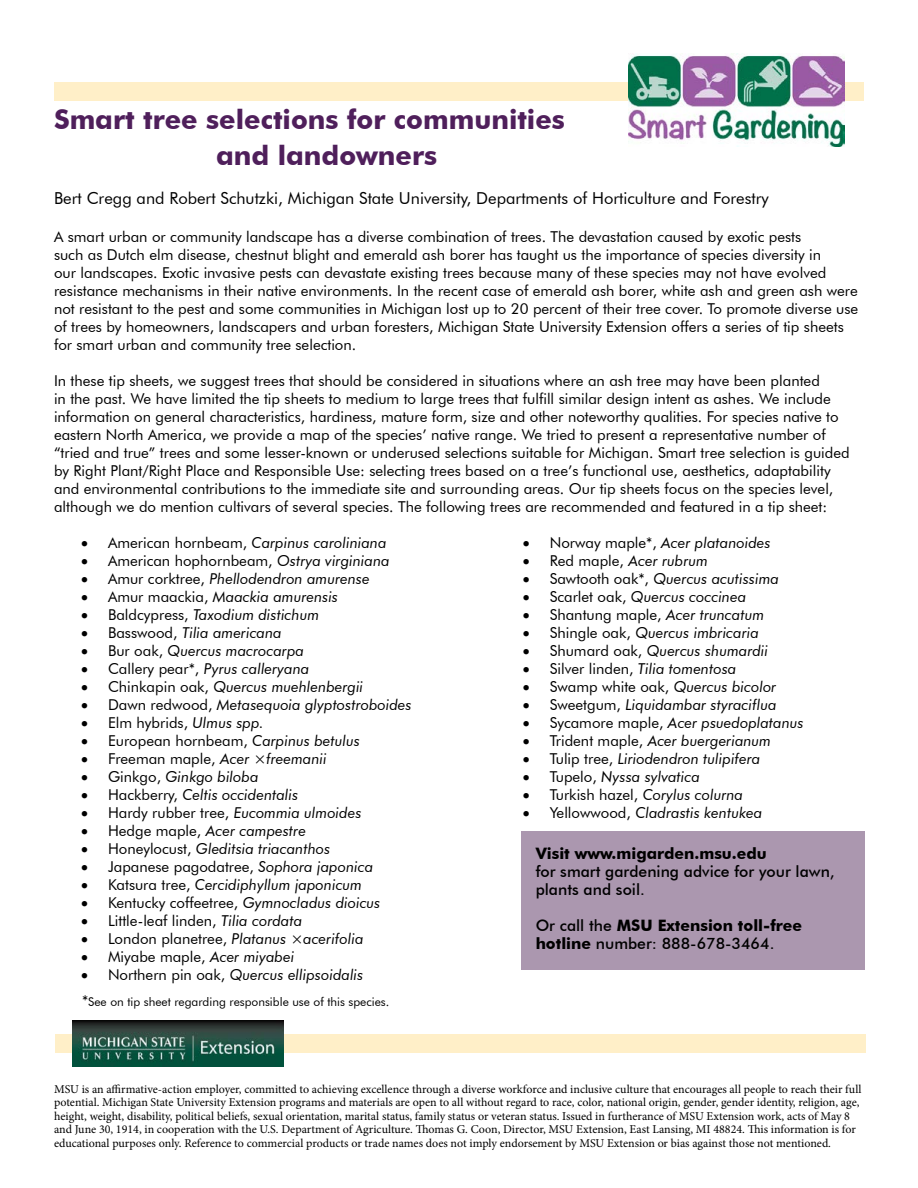
<style>
.page{position:relative;width:918px;height:1188px;background:#fff}
.page>*{position:absolute;margin:0;border:0;box-sizing:border-box;transform-origin:0 0}
.Header_2{font:700 27px "Futura BT";color:#4f1f5b}
.t1{font:16.5px "Futura BT";color:#000}
.No_Spacing{font:500 15.75px/18px "Futura BT";color:#000}
.No_Spacing-2{font:700 15.75px "Futura BT";color:#000}
.t2{font:15px/18px "Futura BT";color:#000}
.t3{font:italic 15px "Futura BT";color:#000}
.t4{font:12px/13.5px "Minion Pro";color:#000}
.t5{font:12px "Futura BT";color:#000}
.s1{font-style:normal}
.s2{font-style:italic}
.s3{font-weight:700}
.s4{font-weight:500}
.s5{font-size:15px}
</style>
<div class="page">
<div style="left:54px;top:82px;width:810px;height:18px;background:#ffefc8"></div>
<div style="left:55px;top:1035px;width:810px;height:18px;background:#ffefc8"></div>
<img style="left:72px;top:1020px;width:211px;height:47px">
<img style="left:628px;top:54px;width:216px;height:93px">
<div style="left:522px;top:831px;width:343px;height:139px;background:#ab97af"></div>
<p class="Header_2" style="left:54px;top:103px;width:512px">Smart tree selections for communities</p>
<p class="Header_2" style="left:216px;top:139px;width:223px">and landowners</p>
<p class="t1" style="left:54px;top:188px;width:716px">Bert Cregg and Robert Schutzki, Michigan State University, Departments of Horticulture and Forestry</p>
<p class="t2" style="left:54px;top:227px;width:806px">A smart urban or community landscape has a diverse combination of trees. The devastation caused by exotic pests<br>such as Dutch elm disease, chestnut blight and emerald ash borer has taught us the importance of species diversity in<br>our landscapes. Exotic invasive pests can devastate existing trees because many of these species may not have evolved resistance mechanisms in their native environments. In the recent case of emerald ash borer, white ash and green ash were not resistant to the pest and some communities in Michigan lost up to 20 percent of their tree cover. To promote diverse use of trees by homeowners, landscapers and urban foresters, Michigan State University Extension offers a series of tip sheets for smart urban and community tree selection.</p>
<p class="t2" style="left:54px;top:371px;width:797px">In these tip sheets, we suggest trees that should be considered in situations where an ash tree may have been planted<br>in the past. We have limited the tip sheets to medium to large trees that fulfill similar design intent as ashes. We include information on general characteristics, hardiness, mature form, size and other noteworthy qualities. For species native to eastern North America, we provide a map of the species’ native range. We tried to present a representative number of “tried and true” trees and some lesser-known or underused selections suitable for Michigan. Smart tree selection is guided by Right Plant/Right Place and Responsible Use: selecting trees based on a tree’s functional use, aesthetics, adaptability and environmental contributions to the immediate site and surrounding areas. Our tip sheets focus on the species level, although we do mention cultivars of several species. The following trees are recommended and featured in a tip sheet:</p>
<p class="t3" style="left:81px;top:533px;width:307px">• <span class="s1">American hornbeam,</span> Carpinus caroliniana</p>
<p class="t2" style="left:81px;top:551px;width:310px">• American hophornbeam, <span class="s2">Ostrya virginiana</span></p>
<p class="t3" style="left:81px;top:569px;width:290px">• <span class="s1">Amur corktree,</span> Phellodendron amurense</p>
<p class="t3" style="left:81px;top:587px;width:259px">• <span class="s1">Amur maackia,</span> Maackia amurensis</p>
<p class="t3" style="left:81px;top:605px;width:240px">• <span class="s1">Baldcypress,</span> Taxodium distichum</p>
<p class="t3" style="left:81px;top:623px;width:202px">• <span class="s1">Basswood,</span> Tilia americana</p>
<p class="t3" style="left:81px;top:641px;width:225px">• <span class="s1">Bur oak,</span> Quercus macrocarpa</p>
<p class="t3" style="left:81px;top:659px;width:230px">• <span class="s1">Callery pear*,</span> Pyrus calleryana</p>
<p class="t3" style="left:81px;top:677px;width:284px">• <span class="s1">Chinkapin oak,</span> Quercus muehlenbergii</p>
<p class="t3" style="left:81px;top:695px;width:332px">• <span class="s1">Dawn redwood,</span> Metasequoia glyptostroboides</p>
<p class="t2" style="left:81px;top:713px;width:184px">• Elm hybrids, <span class="s2">Ulmus spp.</span></p>
<p class="t2" style="left:81px;top:731px;width:280px">• European hornbeam, <span class="s2">Carpinus betulus</span></p>
<p class="t3" style="left:81px;top:749px;width:247px">• <span class="s1">Freeman maple,</span> Acer ×freemanii</p>
<p class="t3" style="left:81px;top:767px;width:179px">• <span class="s1">Ginkgo,</span> Ginkgo biloba</p>
<p class="t3" style="left:81px;top:785px;width:219px">• <span class="s1">Hackberry,</span> Celtis occidentalis</p>
<p class="t2" style="left:81px;top:803px;width:282px">• Hardy rubber tree, <span class="s2">Eucommia ulmoides</span></p>
<p class="t3" style="left:81px;top:821px;width:226px">• <span class="s1">Hedge maple,</span> Acer campestre</p>
<p class="t3" style="left:81px;top:839px;width:251px">• <span class="s1">Honeylocust,</span> Gleditsia triacanthos</p>
<p class="t2" style="left:81px;top:857px;width:294px">• Japanese pagodatree, <span class="s2">Sophora japonica</span></p>
<p class="t3" style="left:81px;top:875px;width:283px">• <span class="s1">Katsura tree,</span> Cercidiphyllum japonicum</p>
<p class="t2" style="left:81px;top:893px;width:301px">• Kentucky coffeetree, <span class="s2">Gymnocladus dioicus</span></p>
<p class="t2" style="left:81px;top:911px;width:223px">• Little-leaf linden, <span class="s2">Tilia cordata</span></p>
<p class="t3" style="left:81px;top:929px;width:284px">• <span class="s1">London planetree,</span> Platanus ×acerifolia</p>
<p class="t2" style="left:81px;top:947px;width:215px">• Miyabe maple, <span class="s2">Acer miyabei</span></p>
<p class="t3" style="left:81px;top:965px;width:284px">• <span class="s1">Northern pin oak,</span> Quercus ellipsoidalis</p>
<p class="t3" style="left:523px;top:534px;width:249px">• <span class="s1">Norway maple*,</span> Acer platanoides</p>
<p class="t3" style="left:523px;top:552px;width:187px">• <span class="s1">Red maple,</span> Acer rubrum</p>
<p class="t3" style="left:523px;top:570px;width:258px">• <span class="s1">Sawtooth oak*,</span> Quercus acutissima</p>
<p class="t3" style="left:523px;top:588px;width:225px">• <span class="s1">Scarlet oak,</span> Quercus coccinea</p>
<p class="t2" style="left:523px;top:606px;width:243px">• Shantung maple, <span class="s2">Acer truncatum</span></p>
<p class="t3" style="left:523px;top:624px;width:238px">• <span class="s1">Shingle oak,</span> Quercus imbricaria</p>
<p class="t3" style="left:523px;top:642px;width:247px">• <span class="s1">Shumard oak,</span> Quercus shumardii</p>
<p class="t3" style="left:523px;top:660px;width:215px">• <span class="s1">Silver linden,</span> Tilia tomentosa</p>
<p class="t2" style="left:523px;top:678px;width:255px">• Swamp white oak, <span class="s2">Quercus bicolor</span></p>
<p class="t3" style="left:523px;top:696px;width:255px">• <span class="s1">Sweetgum,</span> Liquidambar styraciflua</p>
<p class="t3" style="left:523px;top:714px;width:283px">• <span class="s1">Sycamore maple,</span> Acer psuedoplatanus</p>
<p class="t3" style="left:523px;top:732px;width:250px">• <span class="s1">Trident maple,</span> Acer buergerianum</p>
<p class="t3" style="left:523px;top:750px;width:239px">• <span class="s1">Tulip tree,</span> Liriodendron tulipifera</p>
<p class="t3" style="left:523px;top:768px;width:179px">• <span class="s1">Tupelo,</span> Nyssa sylvatica</p>
<p class="t3" style="left:523px;top:786px;width:222px">• <span class="s1">Turkish hazel,</span> Corylus colurna</p>
<p class="t3" style="left:523px;top:804px;width:241px">• <span class="s1">Yellowwood,</span> Cladrastis kentukea</p>
<p class="No_Spacing" style="left:536px;top:844px;width:301px"><span class="s3">Visit www.migarden.msu.edu<br></span>for smart gardening advice for your lawn, plants and soil.</p>
<p class="No_Spacing-2" style="left:536px;top:916px;width:268px"><span class="s4">Or call the</span> MSU Extension toll-free</p>
<p class="No_Spacing" style="left:536px;top:934px;width:240px"><span class="s3">hotline</span> number: 888-678-3464.</p>
<p class="t5" style="left:82px;top:995px;width:309px"><span class="s5">*</span>See on tip sheet regarding responsible use of this species.</p>
<p class="t4" style="left:54px;top:1082px;width:809px">MSU is an affirmative-action employer, committed to achieving excellence through a diverse workforce and inclusive culture that encourages all people to reach their full potential. Michigan State University Extension programs and materials are open to all without regard to race, color, national origin, gender, gender identity, religion, age, height, weight, disability, political beliefs, sexual orientation, marital status, family status or veteran status. Issued in furtherance of MSU Extension work, acts of May 8 and June 30, 1914, in cooperation with the U.S. Department of Agriculture. Thomas G. Coon, Director, MSU Extension, East Lansing, MI 48824. This information is for educational purposes only. Reference to commercial products or trade names does not imply endorsement by MSU Extension or bias against those not mentioned.</p>
</div>
